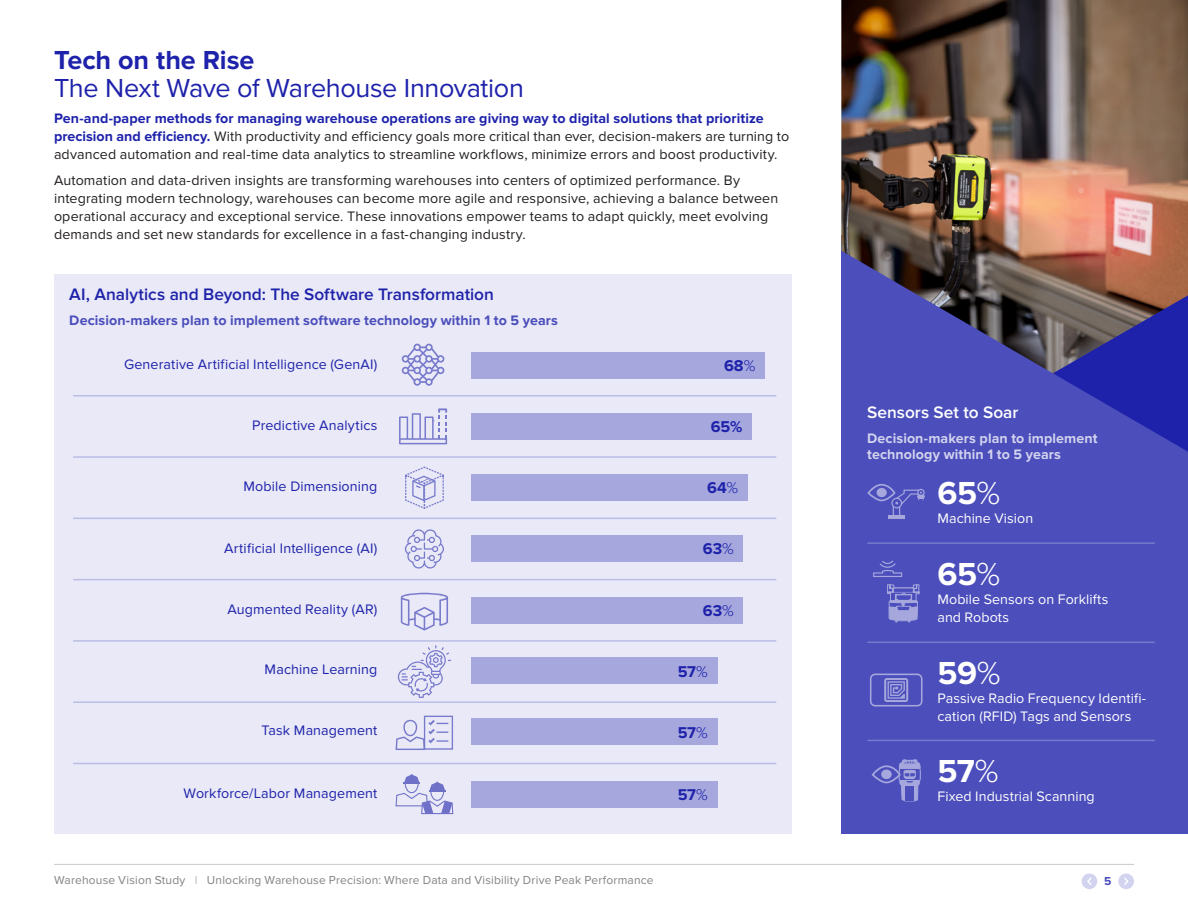
<style>
.page{position:relative;width:1188px;height:918px;background:#fff}
.page>*{position:absolute;margin:0;border:0;box-sizing:border-box;transform-origin:0 0}
.t1{font:700 33px "Proxima Nova";letter-spacing:-.01em;color:#fff}
.t2{font:27px "Proxima Nova";letter-spacing:-.015em;color:#1e22aa}
.t3{font:700 27px "Proxima Nova";letter-spacing:-.005em;color:#1e22aa}
.t4{font:600 17.25px "Proxima Nova";color:#1e22aa}
.t5{font:600 17.25px "Proxima Nova";color:#fff}
.t6{font:700 16.2px "Proxima Nova";color:#1e22aa}
.t7{font:14.25px/18px "Proxima Nova";letter-spacing:.01em;color:#231f20}
.t8{font:14.25px "Proxima Nova";letter-spacing:.01em;color:#1e22aa}
.t9{font:14.25px/18px "Proxima Nova";letter-spacing:.005em;color:#fff}
.t10{font:700 14.25px "Proxima Nova";letter-spacing:.005em;color:#4b4ebb}
.t11{font:700 14.25px/16.5px "Proxima Nova";letter-spacing:.005em;color:#d2d3ee}
.t12{font:12px "Proxima Nova";letter-spacing:.015em;color:#808285}
.t13{font:700 12px "Proxima Nova";color:#4b4ebb}
.s1{font-weight:700;color:#1e22aa}
.s2{font-weight:300}
.s3{color:#bcbdc0}
</style>
<div class="page">
<div style="left:841px;top:235px;width:347px;height:599px;background:#4b4ebb"></div>
<hr style="left:54px;top:864px;width:1080px;height:1px;background:#c7c8ca">
<div style="left:1118px;top:874px;width:16px;height:15px;background:#d2d3ee;border-radius:50%"></div>
<svg style="left:1124px;top:877px;width:5px;height:9px"></svg>
<div style="left:1082px;top:874px;width:15px;height:15px;background:#d2d3ee;border-radius:50%"></div>
<svg style="left:1087px;top:877px;width:4px;height:8px"></svg>
<img style="left:841px;top:0;width:347px;height:374px">
<svg style="left:1053px;top:295px;width:135px;height:157px"></svg>
<div style="left:54px;top:274px;width:738px;height:560px;background:#e9e9f7"></div>
<hr style="left:867px;top:542px;width:288px;height:2px;background:#787acc">
<hr style="left:867px;top:642px;width:288px;height:1px;background:#787acc">
<hr style="left:888px;top:516px;width:17px;height:3px;background:#a5a7dd">
<svg style="left:867px;top:484px;width:58px;height:32px"></svg>
<div style="left:877px;top:488px;width:10px;height:9px;background:#a5a7dd;border-radius:50%"></div>
<svg style="left:870px;top:674px;width:53px;height:33px"></svg>
<hr style="left:867px;top:740px;width:288px;height:1px;background:#787acc">
<svg style="left:872px;top:759px;width:49px;height:43px"></svg>
<div style="left:881px;top:770px;width:11px;height:9px;background:#a5a7dd;border-radius:50%"></div>
<svg style="left:873px;top:542px;width:47px;height:80px"></svg>
<div style="left:471px;top:352px;width:294px;height:27px;background:#a5a7dd"></div>
<hr style="left:73px;top:395px;width:703px;height:2px;background:#bbbde6">
<div style="left:471px;top:413px;width:281px;height:27px;background:#a5a7dd"></div>
<hr style="left:73px;top:456px;width:703px;height:2px;background:#bbbde6">
<div style="left:471px;top:474px;width:277px;height:27px;background:#a5a7dd"></div>
<hr style="left:73px;top:518px;width:703px;height:1px;background:#bbbde6">
<div style="left:471px;top:535px;width:272px;height:27px;background:#a5a7dd"></div>
<hr style="left:73px;top:579px;width:703px;height:1px;background:#bbbde6">
<div style="left:471px;top:597px;width:272px;height:27px;background:#a5a7dd"></div>
<hr style="left:73px;top:640px;width:703px;height:2px;background:#bbbde6">
<hr style="left:73px;top:701px;width:703px;height:2px;background:#bbbde6">
<hr style="left:73px;top:763px;width:703px;height:1px;background:#bbbde6">
<div style="left:471px;top:657px;width:247px;height:27px;background:#a5a7dd"></div>
<div style="left:471px;top:718px;width:247px;height:27px;background:#a5a7dd"></div>
<div style="left:471px;top:781px;width:247px;height:27px;background:#a5a7dd"></div>
<svg style="left:395px;top:774px;width:59px;height:41px"></svg>
<svg style="left:401px;top:593px;width:47px;height:38px"></svg>
<svg style="left:399px;top:408px;width:48px;height:36px"></svg>
<svg style="left:398px;top:645px;width:53px;height:53px"></svg>
<svg style="left:402px;top:344px;width:42px;height:42px"></svg>
<svg style="left:405px;top:529px;width:39px;height:40px"></svg>
<svg style="left:396px;top:715px;width:57px;height:35px"></svg>
<svg style="left:405px;top:467px;width:39px;height:42px"></svg>
<h2 class="t3" style="left:54px;top:44px;width:202px">Tech on the Rise</h2>
<h2 class="t2" style="left:54px;top:73px;width:471px">The Next Wave of Warehouse Innovation</h2>
<p class="t7" style="left:54px;top:110px;width:737px"><span class="s1">Pen-and-paper methods for managing warehouse operations are giving way to digital solutions that prioritize precision and efficiency.</span> With productivity and efficiency goals more critical than ever, decision-makers are turning to advanced automation and real-time data analytics to streamline workflows, minimize errors and boost productivity.</p>
<p class="t7" style="left:54px;top:172px;width:726px">Automation and data-driven insights are transforming warehouses into centers of optimized performance. By integrating modern technology, warehouses can become more agile and responsive, achieving a balance between operational accuracy and exceptional service. These innovations empower teams to adapt quickly, meet evolving demands and set new standards for excellence in a fast-changing industry.</p>
<p class="t4" style="left:69px;top:284px;width:426px">AI, Analytics and Beyond: The Software Transformation</p>
<p class="t10" style="left:69px;top:312px;width:490px">Decision-makers plan to implement software technology within 1 to 5 years</p>
<p class="t8" style="left:124px;top:356px;width:255px">Generative Artificial Intelligence (GenAI)</p>
<p class="t6" style="left:724px;top:356px;width:33px">68<span class="s2">%</span></p>
<p class="t8" style="left:252px;top:417px;width:127px">Predictive Analytics</p>
<p class="t6" style="left:711px;top:417px;width:33px">65%</p>
<p class="t8" style="left:244px;top:478px;width:135px">Mobile Dimensioning</p>
<p class="t6" style="left:707px;top:479px;width:32px">64<span class="s2">%</span></p>
<p class="t8" style="left:224px;top:540px;width:155px">Artificial Intelligence (AI)</p>
<p class="t6" style="left:703px;top:539px;width:32px">63<span class="s2">%</span></p>
<p class="t8" style="left:227px;top:601px;width:151px">Augmented Reality (AR)</p>
<p class="t6" style="left:703px;top:601px;width:32px">63<span class="s2">%</span></p>
<p class="t8" style="left:265px;top:661px;width:114px">Machine Learning</p>
<p class="t6" style="left:678px;top:662px;width:32px">57<span class="s2">%</span></p>
<p class="t8" style="left:261px;top:722px;width:118px">Task Management</p>
<p class="t6" style="left:678px;top:724px;width:32px">57<span class="s2">%</span></p>
<p class="t8" style="left:184px;top:785px;width:195px">Workforce/Labor Management</p>
<p class="t6" style="left:678px;top:785px;width:32px">57<span class="s2">%</span></p>
<p class="t5" style="left:867px;top:403px;width:153px">Sensors Set to Soar</p>
<p class="t11" style="left:867px;top:430px;width:232px">Decision-makers plan to implement technology within 1 to 5 years</p>
<h1 class="t1" style="left:937px;top:474px;width:64px">65<span class="s2">%</span></h1>
<p class="t9" style="left:937px;top:510px;width:97px">Machine Vision</p>
<h1 class="t1" style="left:937px;top:555px;width:64px">65<span class="s2">%</span></h1>
<p class="t9" style="left:937px;top:590px;width:172px">Mobile Sensors on Forklifts and Robots</p>
<h1 class="t1" style="left:937px;top:654px;width:65px">59<span class="s2">%</span></h1>
<p class="t9" style="left:937px;top:690px;width:210px">Passive Radio Frequency Identifi&shy;cation (RFID) Tags and Sensors</p>
<h1 class="t1" style="left:937px;top:752px;width:63px">57<span class="s2">%</span></h1>
<p class="t9" style="left:937px;top:788px;width:159px">Fixed Industrial Scanning</p>
<p class="t12" style="left:54px;top:873px;width:601px">Warehouse Vision Study <span class="s3">I</span> Unlocking Warehouse Precision: Where Data and Visibility Drive Peak Performance</p>
<p class="t13" style="left:1104px;top:874px;width:9px">5</p>
</div>
